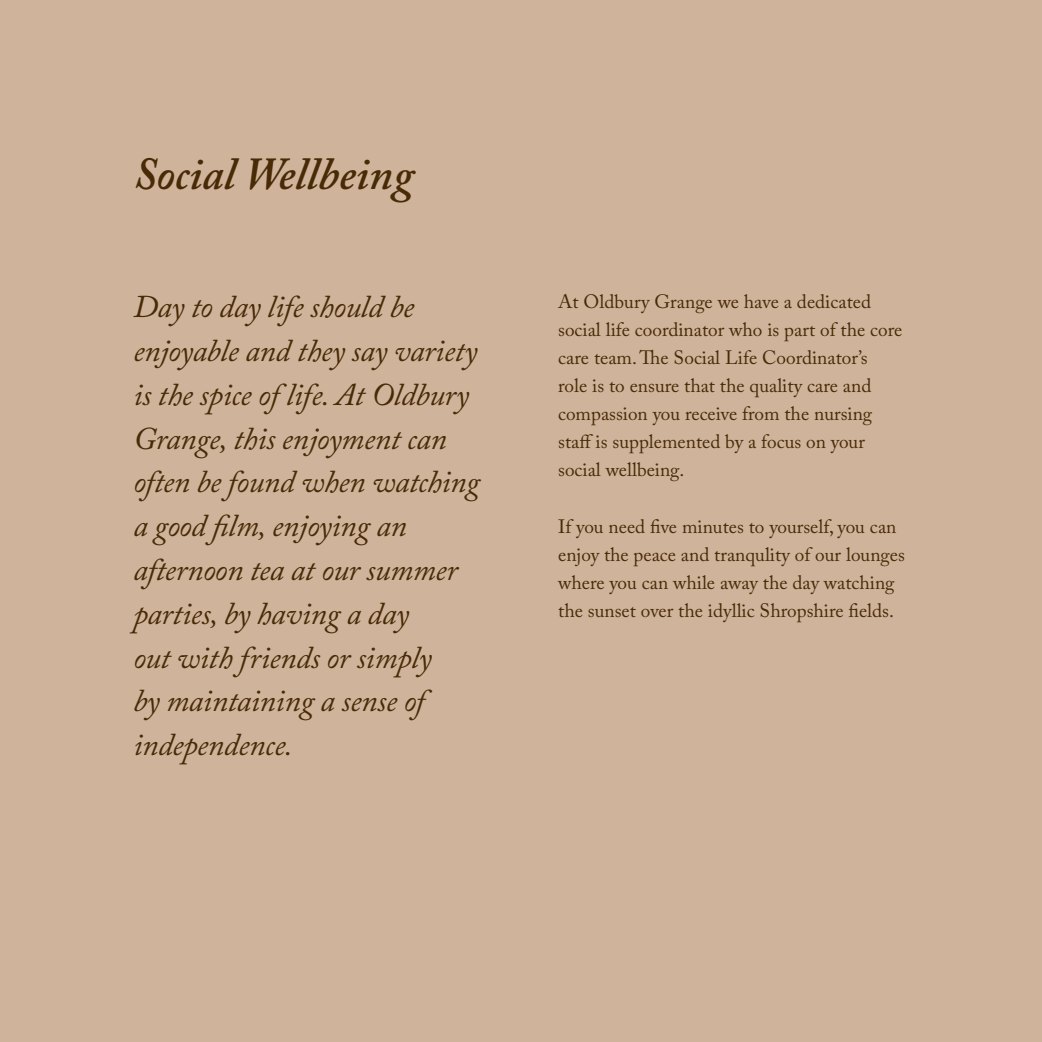
<style>
.page{position:relative;width:1042px;height:1042px;background:#d0b39b}
.page>*{position:absolute;margin:0;border:0;box-sizing:border-box;transform-origin:0 0}
.t1{font:italic 600 45.5px "Adobe Caslon Pro";color:#482b06}
.t2{font:italic 31.5px/43.8px "Adobe Caslon Pro";letter-spacing:-.01em;color:#482b06}
.t3{font:19.25px/28px "Adobe Caslon Pro";color:#482b06}
</style>
<div class="page">
<h1 class="t1" style="left:133px;top:146px;width:282px">Social Wellbeing</h1>
<p class="t2" style="left:133px;top:285px;width:348px">Day to day life should be enjoyable and they say variety is the spice of life. At Oldbury<br>Grange, this enjoyment can often be found when watching a good film, enjoying an afternoon tea at our summer parties, by having a day<br>out with friends or simply<br>by maintaining a sense of independence.</p>
<p class="t3" style="left:558px;top:288px;width:346px">At Oldbury Grange we have a dedicated social life coordinator who is part of the core care team. The Social Life Coordinator’s<br>role is to ensure that the quality care and compassion you receive from the nursing staff is supplemented by a focus on your social wellbeing.</p>
<p class="t3" style="left:558px;top:512px;width:348px">If you need five minutes to yourself, you can enjoy the peace and tranqulity of our lounges where you can while away the day watching the sunset over the idyllic Shropshire fields.</p>
</div>
